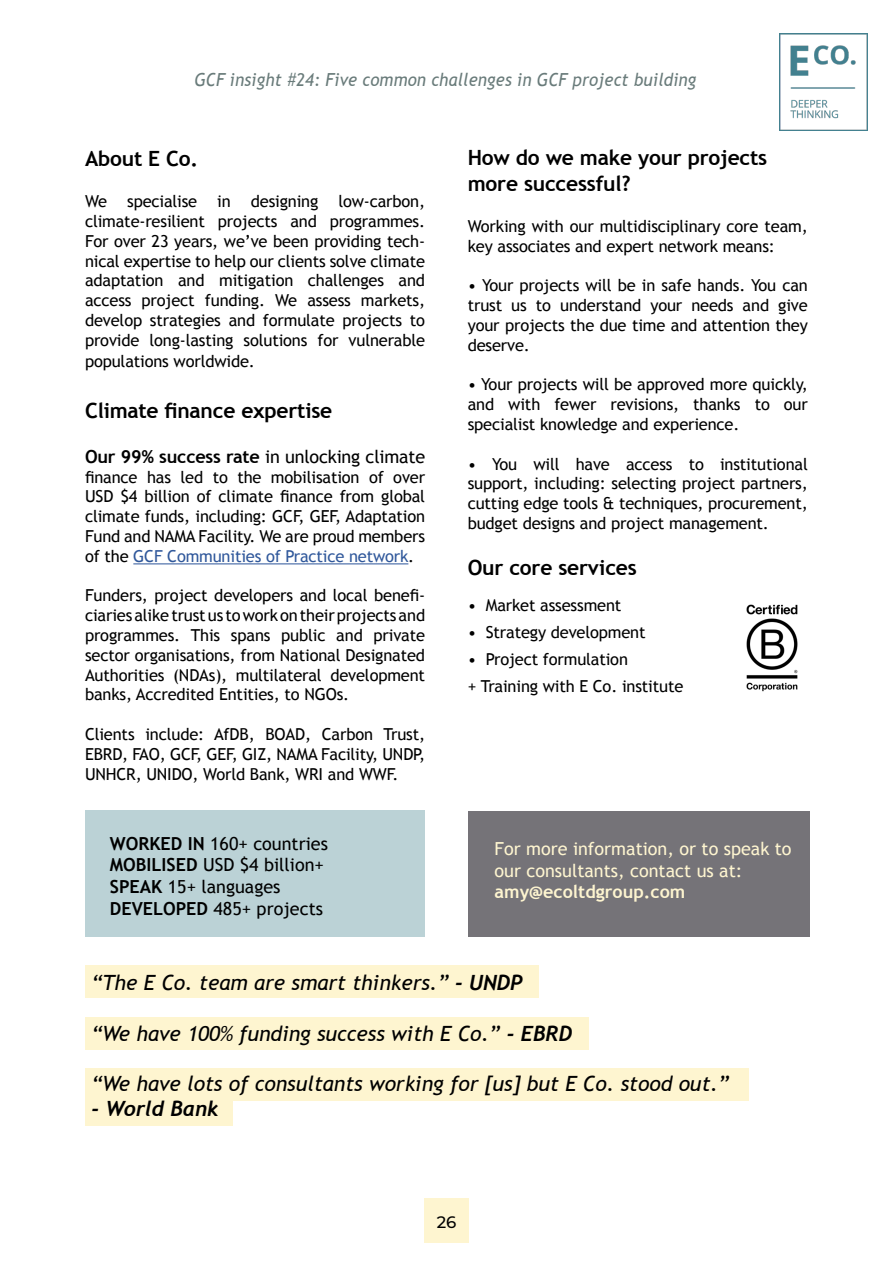
<style>
.page{position:relative;width:893px;height:1263px;background:#fff}
.page>*{position:absolute;margin:0;border:0;box-sizing:border-box;transform-origin:0 0}
.t1{font:italic 21px "Trebuchet MS";color:#000}
.t2{font:700 21px/25.2px "Trebuchet MS";letter-spacing:-.01em;color:#000}
.t3{font:italic 700 21px "Trebuchet";color:#000}
.t4{font:18px/21.6px "Trebuchet MS";color:#000}
.t5{font:18px/21.6px "Trebuchet MS";color:#fef5d0}
.t6{font:italic 18px "Trebuchet MS";letter-spacing:.01em;color:#697b7a;scale:.93 1}
.t7{font:700 18px "Trebuchet MS";color:#fef5d0}
.t8{font:16.5px/19.8px "Trebuchet MS";letter-spacing:-.01em;color:#000;text-align:justify}
.t9{font:500 16.5px "Montserrat";color:#000}
.s1{font-weight:700}
.s2{color:#30589b}
.s3{font-family:"Trebuchet";font-weight:700}
</style>
<div class="page">
<div style="left:424px;top:1198px;width:45px;height:45px;background:#fef5d0"></div>
<div style="left:468px;top:811px;width:341px;height:125px;background:#757378"></div>
<img style="left:780px;top:34px;width:87px;height:96px">
<div style="left:85px;top:810px;width:339px;height:126px;background:#bbd2d6"></div>
<div style="left:85px;top:1018px;width:504px;height:32px;background:#fef5d0"></div>
<div style="left:85px;top:1098px;width:147px;height:27px;background:#fef5d0"></div>
<div style="left:85px;top:1068px;width:663px;height:33px;background:#fef5d0"></div>
<div style="left:85px;top:965px;width:454px;height:33px;background:#fef5d0"></div>
<hr style="left:133px;top:563px;width:275px;height:1px;background:#30589b">
<img style="left:746px;top:604px;width:52px;height:88px">
<p class="t6" style="left:194px;top:69px;width:541px">GCF insight #24: Five common challenges in GCF project building</p>
<p class="t2" style="left:85px;top:146px;width:115px">About E Co.</p>
<p class="t8" style="left:85px;top:192px;width:342px">We specialise in designing low-carbon, climate-resilient projects and programmes.<br>For over 23 years, we’ve been providing tech&shy;nical expertise to help our clients solve climate adaptation and mitigation challenges and access project funding. We assess markets, develop strategies and formulate projects to provide long-lasting solutions for vulnerable</p>
<p class="t8" style="left:85px;top:352px;width:171px">populations worldwide.</p>
<p class="t2" style="left:85px;top:398px;width:249px">Climate finance expertise</p>
<p class="t4" style="left:85px;top:446px;width:342px"><span class="s1">Our 99% success rate</span> in unlocking climate</p>
<p class="t8" style="left:85px;top:467px;width:342px">finance has led to the mobilisation of over USD $4 billion of climate finance from global climate funds, including: GCF, GEF, Adaptation Fund and NAMA Facility. We are proud members of the <span class="s2">GCF Communities of Practice network</span>.</p>
<p class="t8" style="left:85px;top:586px;width:342px">Funders, project developers and local benefi&shy;ciaries alike trust us to work on their projects and programmes. This spans public and private sector organisations, from National Designated Authorities (NDAs), multilateral development banks, Accredited Entities, to NGOs.</p>
<p class="t8" style="left:85px;top:724px;width:342px">Clients include: AfDB, BOAD, Carbon Trust, EBRD, FAO, GCF, GEF, GIZ, NAMA Facility, UNDP, UNHCR, UNIDO, World Bank, WRI and WWF.</p>
<p class="t4" style="left:110px;top:833px;width:220px"><span class="s1">WORKED IN</span> 160+ countries<br><span class="s1">MOBILISED</span> USD $4 billion+<br><span class="s1">SPEAK</span> 15+ languages<br><span class="s1">DEVELOPED</span> 485+ projects</p>
<p class="t2" style="left:468px;top:145px;width:301px">How do we make your projects more successful?</p>
<p class="t8" style="left:468px;top:216px;width:342px">Working with our multidisciplinary core team, key associates and expert network means:</p>
<p class="t8" style="left:468px;top:276px;width:342px">• Your projects will be in safe hands. You can trust us to understand your needs and give your projects the due time and attention they deserve.</p>
<p class="t8" style="left:468px;top:375px;width:342px">• Your projects will be approved more quickly, and with fewer revisions, thanks to our specialist knowledge and experience.</p>
<p class="t8" style="left:468px;top:454px;width:342px">• You will have access to institutional support, including: selecting project partners, cutting edge tools &amp; techniques, procurement, budget designs and project management.</p>
<p class="t2" style="left:468px;top:555px;width:171px">Our core services</p>
<p class="t8" style="left:468px;top:596px;width:155px">• Market assessment</p>
<p class="t8" style="left:468px;top:623px;width:179px">• Strategy development</p>
<p class="t8" style="left:468px;top:646px;width:217px;line-height:27px">• Project formulation<br>+ Training with E Co. institute</p>
<p class="t5" style="left:495px;top:838px;width:298px">For more information, or to speak to our consultants, contact us at:</p>
<p class="t7" style="left:495px;top:881px;width:192px">amy@ecoltdgroup.com</p>
<p class="t1" style="left:91px;top:970px;width:432px">“The E Co. team are smart thinkers.” <span class="s3">- UNDP</span></p>
<p class="t1" style="left:91px;top:1021px;width:482px">“We have 100% funding success with E Co.” <span class="s3">- EBRD</span></p>
<p class="t1" style="left:91px;top:1071px;width:639px">“We have lots of consultants working for [us] but E Co. stood out.”</p>
<p class="t3" style="left:91px;top:1096px;width:129px">- World Bank</p>
<p class="t9" style="left:437px;top:1211px;width:21px">26</p>
</div>
